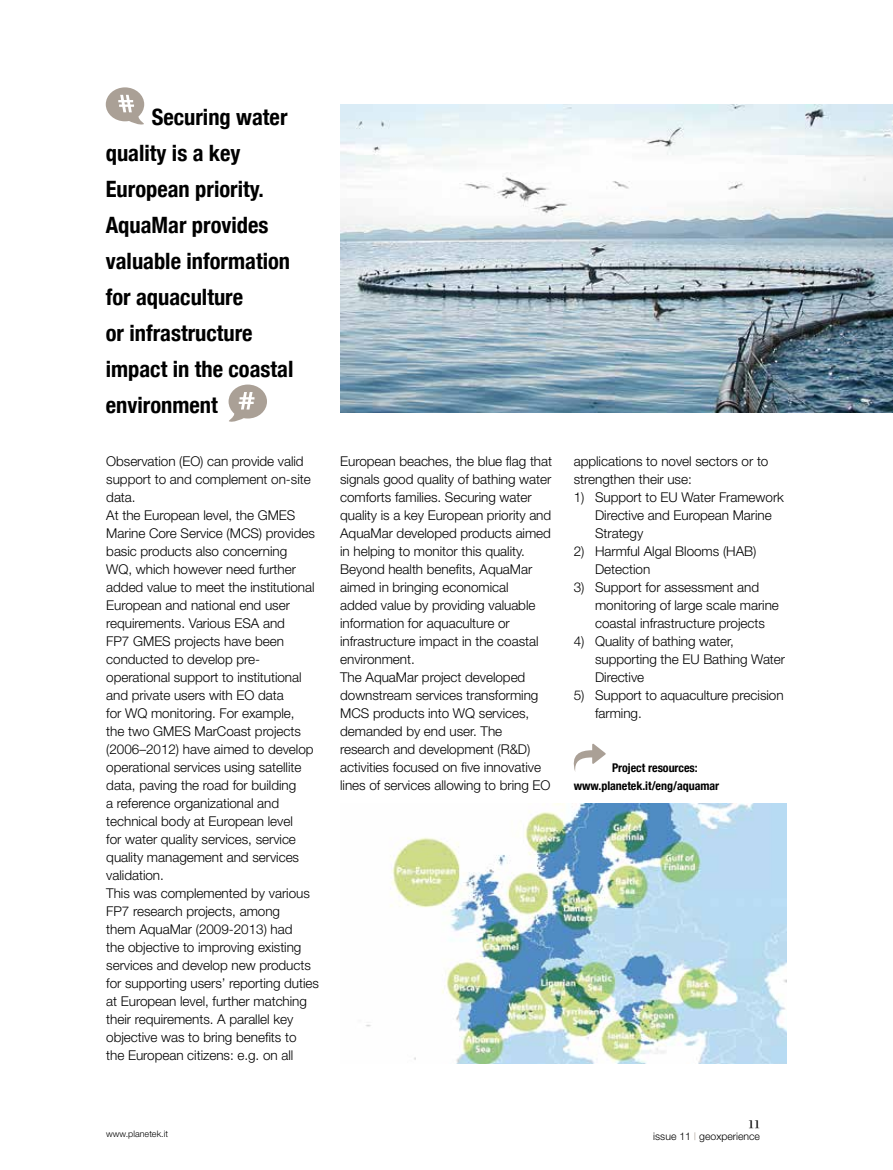
<style>
.page{position:relative;width:893px;height:1170px;background:#fff}
.page>*{position:absolute;margin:0;border:0;box-sizing:border-box;transform-origin:0 0}
.t1{font:700 condensed 22.5px/36px "Helvetica Neue";color:#000}
.t2{font:300 13.5px/18px "Helvetica Neue";letter-spacing:-.005em;color:#000}
.t3{font:700 condensed 12px/18px "Helvetica Neue";letter-spacing:-.005em;color:#000}
.t4{font:12px "Bodoni";color:#000}
.t5{font:300 10.5px "Helvetica Neue";color:#000}
.t6{font:300 9px "Helvetica Neue";color:#000}
.s1{color:#aaa096}
</style>
<div class="page">
<svg style="left:573px;top:743px;width:33px;height:29px"></svg>
<img style="left:340px;top:105px;width:553px;height:307px">
<svg style="left:106px;top:87px;width:38px;height:38px"></svg>
<svg style="left:229px;top:384px;width:38px;height:38px"></svg>
<img style="left:366px;top:803px;width:421px;height:260px">
<h1 class="t1" style="left:106px;top:98px;width:189px;text-indent:46px">Securing water quality is a key<br>European priority.<br>AquaMar provides valuable information for aquaculture<br>or infrastructure impact in the coastal environment</h1>
<p class="t2" style="left:106px;top:452px;width:214px">Observation (EO) can provide valid support to and complement on-site data.<br>At the European level, the GMES<br>Marine Core Service (MCS) provides basic products also concerning<br>WQ, which however need further added value to meet the institutional<br>European and national end user requirements. Various ESA and<br>FP7 GMES projects have been conducted to develop pre&shy;operational support to institutional and private users with EO data<br>for WQ monitoring. For example,<br>the two GMES MarCoast projects (2006–2012) have aimed to develop operational services using satellite data, paving the road for building<br>a reference organizational and technical body at European level<br>for water quality services, service quality management and services validation.<br>This was complemented by various<br>FP7 research projects, among<br>them AquaMar (2009-2013) had<br>the objective to improving existing services and develop new products for supporting users’ reporting duties at European level, further matching their requirements. A parallel key objective was to bring benefits to<br>the European citizens: e.g. on all</p>
<p class="t2" style="left:340px;top:451px;width:213px">European beaches, the blue flag that signals good quality of bathing water comforts families. Securing water quality is a key European priority and AquaMar developed products aimed in helping to monitor this quality.<br>Beyond health benefits, AquaMar aimed in bringing economical<br>added value by providing valuable information for aquaculture or infrastructure impact in the coastal environment.<br>The AquaMar project developed downstream services transforming MCS products into WQ services, demanded by end user. The research and development (R&amp;D) activities focused on five innovative lines of services allowing to bring EO</p>
<p class="t2" style="left:574px;top:451px;width:196px">applications to novel sectors or to strengthen their use:</p>
<p class="t2" style="left:595px;top:487px;width:190px;text-indent:-21px">1) Support to EU Water Framework<br>Directive and European Marine<br>Strategy</p>
<p class="t2" style="left:595px;top:541px;width:163px;text-indent:-21px">2) Harmful Algal Blooms (HAB)<br>Detection</p>
<p class="t2" style="left:595px;top:577px;width:185px;text-indent:-21px">3) Support for assessment and monitoring of large scale marine coastal infrastructure projects</p>
<p class="t2" style="left:595px;top:631px;width:192px;text-indent:-21px">4) Quality of bathing water, supporting the EU Bathing Water<br>Directive</p>
<p class="t2" style="left:595px;top:685px;width:190px;text-indent:-21px">5) Support to aquaculture precision farming.</p>
<p class="t3" style="left:574px;top:758px;width:147px;text-indent:38px">Project resources: www.planetek.it/eng/aquamar</p>
<p class="t6" style="left:106px;top:1127px;width:63px">www.planetek.it</p>
<p class="t4" style="left:748px;top:1116px;width:13px">11</p>
<p class="t5" style="left:653px;top:1129px;width:108px">issue 11 <span class="s1">|</span> geoxperience</p>
</div>
